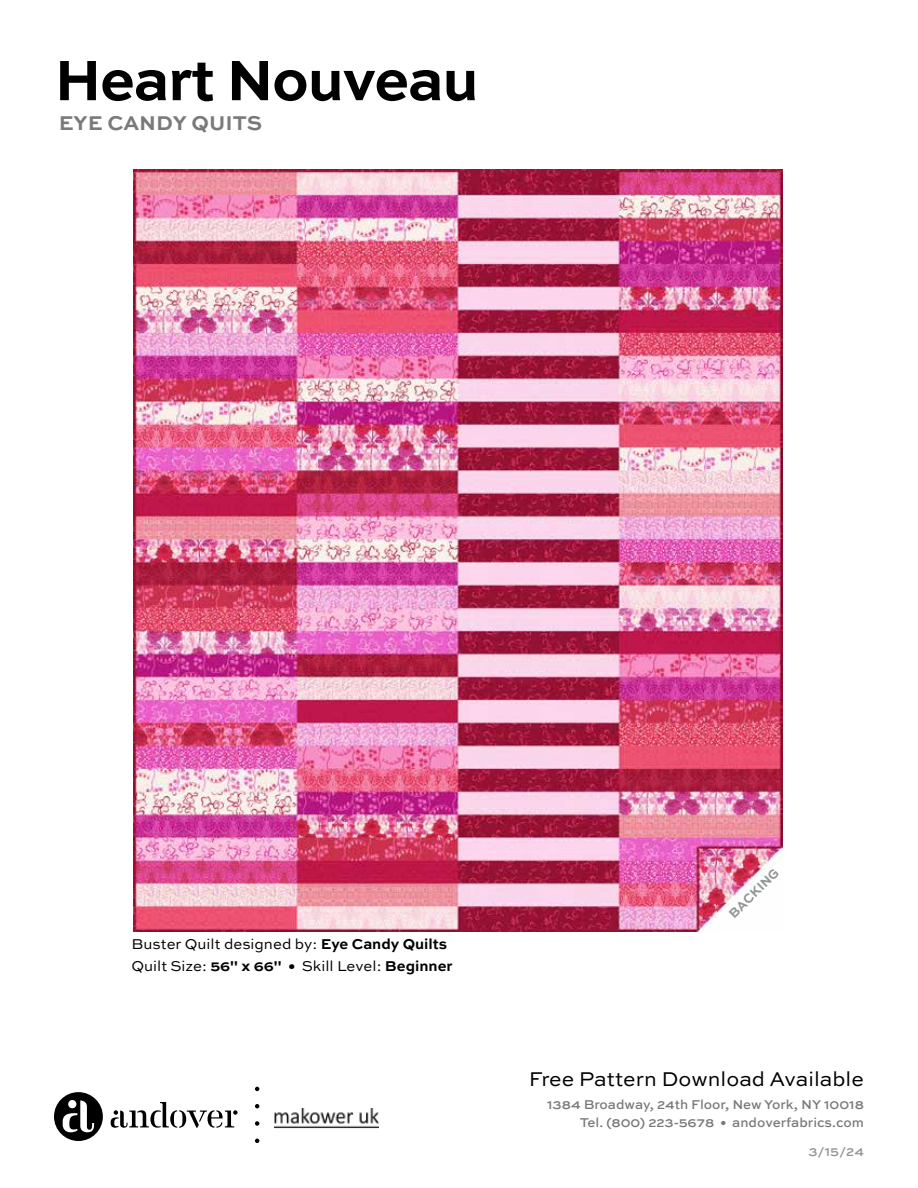
<style>
.page{position:relative;width:918px;height:1188px;background:#fff}
.page>*{position:absolute;margin:0;border:0;box-sizing:border-box;transform-origin:0 0}
.t1{font:700 60px "Sweet Sans";letter-spacing:-.025em;color:#000}
.t2{font:21px "Sweet Sans";color:#000}
.t3{font:700 21px "Sweet Sans";color:#78797b}
.t4{font:15px/22.5px "Sweet Sans";color:#000}
.t5{font:500 13.5px/18px "Sweet Sans";color:#77787b;text-align:right}
.t6{font:500 13.5px "Sweet Sans Pro";color:#929496}
.t7{font:700 13.5px "Sweet Sans Pro";color:#929496;scale:.95 1}
.s1{font-weight:700}
</style>
<div class="page">
<img style="left:134px;top:169px;width:648px;height:763px">
<svg style="left:255px;top:1139px;width:4px;height:4px"></svg>
<svg style="left:255px;top:1121px;width:4px;height:5px"></svg>
<svg style="left:255px;top:1104px;width:4px;height:4px"></svg>
<svg style="left:255px;top:1087px;width:4px;height:4px"></svg>
<svg style="left:111px;top:1102px;width:127px;height:26px"></svg>
<img style="left:275px;top:1108px;width:104px;height:20px">
<div style="left:54px;top:1092px;width:49px;height:49px;background:#000;border-radius:50%"></div>
<svg style="left:63px;top:1100px;width:31px;height:32px"></svg>
<div style="left:68px;top:1100px;width:8px;height:8px;background:#fff;border-radius:50%"></div>
<h1 class="t1" style="left:54px;top:45px;width:426px">Heart Nouveau</h1>
<h2 class="t3" style="left:59px;top:111px;width:205px">EYE CANDY QUITS</h2>
<p class="t4" style="left:131px;top:933px;width:323px">Buster Quilt designed by: <span class="s1">Eye Candy Quilts<br></span>Quilt Size: <span class="s1">56" x 66" •</span> Skill Level: <span class="s1">Beginner</span></p>
<p class="t7" style="left:724px;top:909px;width:70px;rotate:-45deg">BACKING</p>
<h2 class="t2" style="left:529px;top:1067px;width:337px">Free Pattern Download Available</h2>
<p class="t5" style="left:547px;top:1096px;width:318px">1384 Broadway, 24th Floor, New York, NY 10018<br>Tel. (800) 223-5678 • andoverfabrics.com</p>
<p class="t6" style="left:809px;top:1141px;width:57px">3/15/24</p>
</div>
